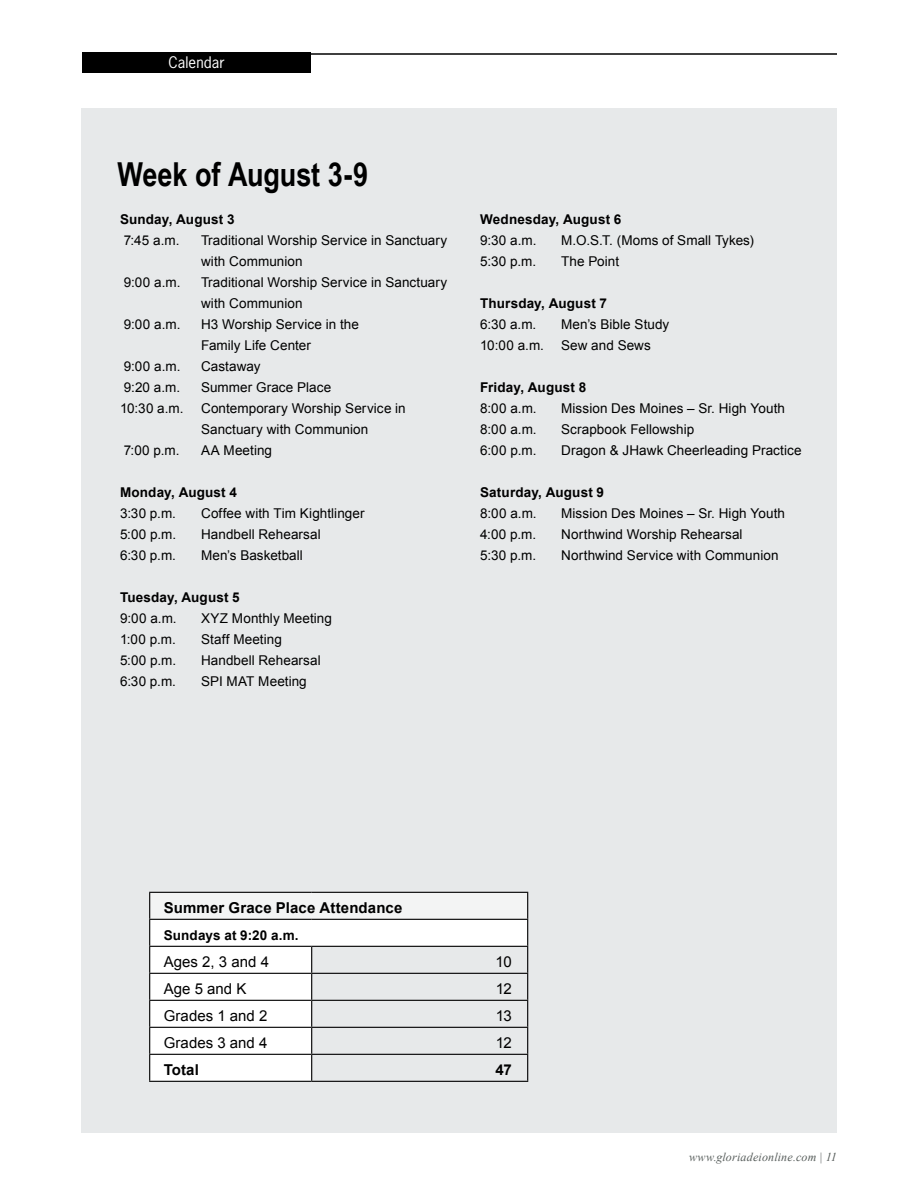
<style>
.page{position:relative;width:918px;height:1188px;background:#fff}
.page>*{position:absolute;margin:0;border:0;box-sizing:border-box;transform-origin:0 0}
.t1{font:700 33px "Arial Narrow";letter-spacing:-.005em;color:#000}
.t2{font:15px "Arial";color:#000}
.t3{font:700 15px "Arial";letter-spacing:.01em;color:#000}
.t4{font:15px "News Gothic Std";letter-spacing:.01em;color:#fff}
.t5{font:13.5px/21px "Arial";letter-spacing:.005em;color:#000}
.t6{font:700 13.5px "Arial";letter-spacing:.01em;color:#000}
.t7{font:italic 12px "Times New Roman";letter-spacing:.015em;color:#585e5c}
</style>
<div class="page">
<hr style="left:94px;top:53px;width:743px;height:2px;background:#000">
<div style="left:81px;top:108px;width:756px;height:1025px;background:#e7e9ea"></div>
<div style="left:83px;top:52px;width:228px;height:21px;background:#000"></div>
<div style="left:150px;top:892px;width:378px;height:27px;background:#f3f4f4"></div>
<div style="left:150px;top:920px;width:161px;height:161px;background:#fff"></div>
<hr style="left:149px;top:892px;width:163px;height:1px;background:#000">
<hr style="left:312px;top:892px;width:216px;height:1px;background:#000">
<hr style="left:149px;top:919px;width:163px;height:1px;background:#000">
<hr style="left:149px;top:946px;width:163px;height:1px;background:#000">
<hr style="left:149px;top:973px;width:163px;height:1px;background:#000">
<hr style="left:149px;top:1000px;width:163px;height:1px;background:#000">
<hr style="left:149px;top:1027px;width:163px;height:1px;background:#000">
<hr style="left:149px;top:1054px;width:163px;height:1px;background:#000">
<svg style="left:149px;top:893px;width:1px;height:188px"></svg>
<svg style="left:311px;top:893px;width:217px;height:188px"></svg>
<hr style="left:149px;top:1081px;width:163px;height:1px;background:#000">
<hr style="left:312px;top:1081px;width:216px;height:1px;background:#000">
<p class="t4" style="left:168px;top:53px;width:58px">Calendar</p>
<h1 class="t1" style="left:117px;top:149px;width:252px">Week of August 3-9</h1>
<p class="t6" style="left:120px;top:211px;width:116px">Sunday, August 3</p>
<p class="t5" style="left:124px;top:230px;width:57px">7:45 a.m.</p>
<p class="t5" style="left:201px;top:230px;width:248px">Traditional Worship Service in Sanctuary with Communion</p>
<p class="t5" style="left:124px;top:272px;width:58px">9:00 a.m.</p>
<p class="t5" style="left:201px;top:272px;width:248px">Traditional Worship Service in Sanctuary with Communion</p>
<p class="t5" style="left:124px;top:314px;width:58px">9:00 a.m.</p>
<p class="t5" style="left:201px;top:314px;width:159px">H3 Worship Service in the<br>Family Life Center</p>
<p class="t5" style="left:124px;top:356px;width:58px">9:00 a.m.</p>
<p class="t5" style="left:201px;top:356px;width:61px">Castaway</p>
<p class="t5" style="left:124px;top:377px;width:58px">9:20 a.m.</p>
<p class="t5" style="left:201px;top:377px;width:132px">Summer Grace Place</p>
<p class="t5" style="left:120px;top:398px;width:65px">10:30 a.m.</p>
<p class="t5" style="left:201px;top:398px;width:206px">Contemporary Worship Service in<br>Sanctuary with Communion</p>
<p class="t5" style="left:124px;top:440px;width:57px">7:00 p.m.</p>
<p class="t5" style="left:201px;top:440px;width:73px">AA Meeting</p>
<p class="t6" style="left:120px;top:484px;width:118px">Monday, August 4</p>
<p class="t5" style="left:120px;top:503px;width:58px">3:30 p.m.</p>
<p class="t5" style="left:201px;top:503px;width:165px">Coffee with Tim Kightlinger</p>
<p class="t5" style="left:120px;top:524px;width:58px">5:00 p.m.</p>
<p class="t5" style="left:201px;top:524px;width:121px">Handbell Rehearsal</p>
<p class="t5" style="left:120px;top:545px;width:58px">6:30 p.m.</p>
<p class="t5" style="left:201px;top:545px;width:103px">Men’s Basketball</p>
<p class="t6" style="left:120px;top:589px;width:121px">Tuesday, August 5</p>
<p class="t5" style="left:120px;top:608px;width:58px">9:00 a.m.</p>
<p class="t5" style="left:201px;top:608px;width:133px">XYZ Monthly Meeting</p>
<p class="t5" style="left:120px;top:629px;width:57px">1:00 p.m.</p>
<p class="t5" style="left:201px;top:629px;width:82px">Staff Meeting</p>
<p class="t5" style="left:120px;top:650px;width:58px">5:00 p.m.</p>
<p class="t5" style="left:201px;top:650px;width:121px">Handbell Rehearsal</p>
<p class="t5" style="left:120px;top:671px;width:58px">6:30 p.m.</p>
<p class="t5" style="left:201px;top:671px;width:107px">SPI MAT Meeting</p>
<p class="t6" style="left:480px;top:211px;width:143px">Wednesday, August 6</p>
<p class="t5" style="left:480px;top:230px;width:58px">9:30 a.m.</p>
<p class="t5" style="left:561px;top:230px;width:194px">M.O.S.T. (Moms of Small Tykes)</p>
<p class="t5" style="left:480px;top:251px;width:57px">5:30 p.m.</p>
<p class="t5" style="left:561px;top:251px;width:59px">The Point</p>
<p class="t6" style="left:480px;top:295px;width:128px">Thursday, August 7</p>
<p class="t5" style="left:480px;top:314px;width:58px">6:30 a.m.</p>
<p class="t5" style="left:561px;top:314px;width:110px">Men’s Bible Study</p>
<p class="t5" style="left:480px;top:335px;width:65px">10:00 a.m.</p>
<p class="t5" style="left:561px;top:335px;width:91px">Sew and Sews</p>
<p class="t6" style="left:480px;top:379px;width:108px">Friday, August 8</p>
<p class="t5" style="left:480px;top:398px;width:58px">8:00 a.m.</p>
<p class="t5" style="left:561px;top:398px;width:225px">Mission Des Moines – Sr. High Youth</p>
<p class="t5" style="left:480px;top:419px;width:58px">8:00 a.m.</p>
<p class="t5" style="left:561px;top:419px;width:135px">Scrapbook Fellowship</p>
<p class="t5" style="left:480px;top:440px;width:58px">6:00 p.m.</p>
<p class="t5" style="left:561px;top:440px;width:242px">Dragon &amp; JHawk Cheerleading Practice</p>
<p class="t6" style="left:480px;top:484px;width:125px">Saturday, August 9</p>
<p class="t5" style="left:480px;top:503px;width:58px">8:00 a.m.</p>
<p class="t5" style="left:561px;top:503px;width:225px">Mission Des Moines – Sr. High Youth</p>
<p class="t5" style="left:480px;top:524px;width:58px">4:00 p.m.</p>
<p class="t5" style="left:561px;top:524px;width:183px">Northwind Worship Rehearsal</p>
<p class="t5" style="left:480px;top:545px;width:57px">5:30 p.m.</p>
<p class="t5" style="left:561px;top:545px;width:219px">Northwind Service with Communion</p>
<p class="t3" style="left:164px;top:898px;width:240px">Summer Grace Place Attendance</p>
<p class="t6" style="left:164px;top:927px;width:136px">Sundays at 9:20 a.m.</p>
<p class="t2" style="left:164px;top:952px;width:107px">Ages 2, 3 and 4</p>
<p class="t2" style="left:496px;top:952px;width:18px">10</p>
<p class="t2" style="left:164px;top:979px;width:84px">Age 5 and K</p>
<p class="t2" style="left:496px;top:979px;width:18px">12</p>
<p class="t2" style="left:164px;top:1006px;width:105px">Grades 1 and 2</p>
<p class="t2" style="left:496px;top:1006px;width:18px">13</p>
<p class="t2" style="left:164px;top:1033px;width:105px">Grades 3 and 4</p>
<p class="t2" style="left:496px;top:1033px;width:18px">12</p>
<p class="t3" style="left:164px;top:1060px;width:37px">Total</p>
<p class="t3" style="left:495px;top:1060px;width:18px">47</p>
<p class="t7" style="left:689px;top:1148px;width:149px">www.gloriadeionline.com | 11</p>
</div>
